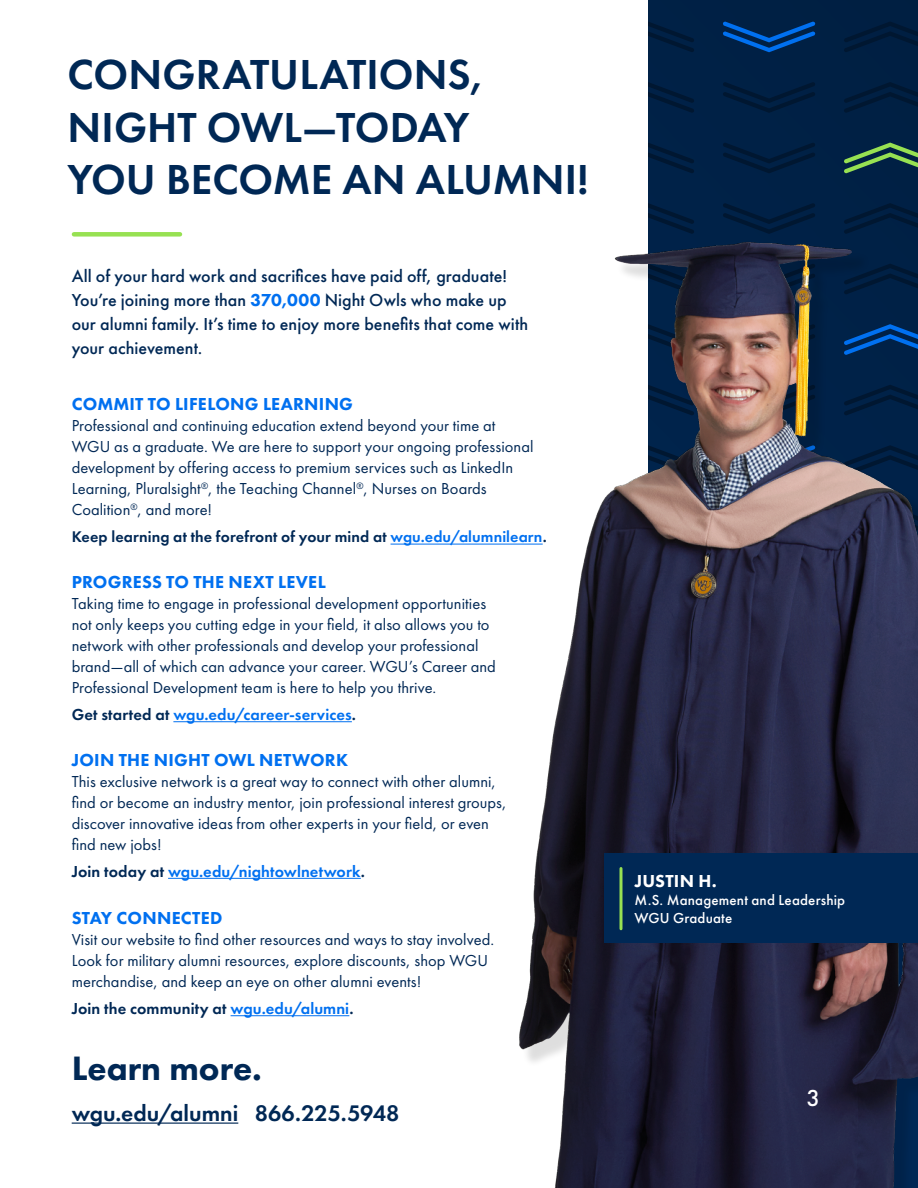
<style>
.page{position:relative;width:918px;height:1188px;background:#fff}
.page>*{position:absolute;margin:0;border:0;box-sizing:border-box;transform-origin:0 0}
.t1{font:600 43.5px/52.2px "Futura PT";color:#002855}
.t2{font:800 35.1px "Futura PT";color:#002855}
.t3{font:500 24px "Futura PT";color:#fff}
.t4{font:600 23.4px "Futura PT";color:#002855}
.t5{font:500 18px/24px "Futura PT";color:#002855}
.t6{font:800 18px "Futura PT";letter-spacing:.015em;color:#0070f0}
.t7{font:800 18px "Futura PT";letter-spacing:.015em;color:#fff}
.t8{font:16.5px/21px "Futura PT";letter-spacing:.005em;color:#002855}
.t9{font:600 16.5px "Futura PT";letter-spacing:.005em;color:#0070f0}
.t10{font:600 16.5px "Futura PT";letter-spacing:.005em;color:#002855}
.t11{font:600 16.05px "Futura PT";letter-spacing:.005em;color:#002855}
.t12{font:500 15px/18px "Futura PT";letter-spacing:.01em;color:#fff}
.s1{font-weight:800;color:#0070f0}
.s2{color:#0070f0}
.s3{color:#002855}
</style>
<div class="page">
<div style="left:648px;top:0;width:270px;height:699px;background:#002044"></div>
<svg style="left:863px;top:22px;width:54px;height:10px"></svg>
<svg style="left:648px;top:22px;width:27px;height:10px"></svg>
<svg style="left:723px;top:21px;width:92px;height:11px"></svg>
<div style="left:74px;top:232px;width:106px;height:5px;background:#97e152"></div>
<hr style="left:72px;top:1123px;width:166px;height:1px;background:#002855">
<img style="left:245px;top:32px;width:673px;height:1156px">
<hr style="left:391px;top:544px;width:152px;height:1px;background:#0070f0">
<hr style="left:173px;top:721px;width:179px;height:1px;background:#0070f0">
<hr style="left:168px;top:878px;width:193px;height:1px;background:#0070f0">
<hr style="left:231px;top:1015px;width:118px;height:1px;background:#0070f0">
<div style="left:604px;top:853px;width:314px;height:90px;background:#002855"></div>
<hr style="left:620px;top:868px;width:2px;height:61px;background:#97e152">
<h1 class="t1" style="left:67px;top:48px;width:523px">CONGRATULATIONS,<br>NIGHT OWL—TODAY<br>YOU BECOME AN ALUMNI!</h1>
<p class="t5" style="left:72px;top:264px;width:458px">All of your hard work and sacrifices have paid off, graduate!<br>You’re joining more than <span class="s1">370,000</span> Night Owls who make up our alumni family. It’s time to enjoy more benefits that come with your achievement.</p>
<p class="t6" style="left:72px;top:393px;width:283px">COMMIT TO LIFELONG LEARNING</p>
<p class="t8" style="left:72px;top:415px;width:463px">Professional and continuing education extend beyond your time at WGU as a graduate. We are here to support your ongoing professional development by offering access to premium services such as LinkedIn Learning, Pluralsight<sup>®</sup>, the Teaching Channel<sup>®</sup>, Nurses on Boards Coalition<sup>®</sup>, and more!</p>
<p class="t11" style="left:72px;top:527px;width:477px">Keep learning at the forefront of your mind at <span class="s2">wgu.edu/alumnilearn</span>.</p>
<p class="t6" style="left:72px;top:571px;width:255px">PROGRESS TO THE NEXT LEVEL</p>
<p class="t8" style="left:72px;top:593px;width:426px">Taking time to engage in professional development opportunities not only keeps you cutting edge in your field, it also allows you to network with other professionals and develop your professional brand—all of which can advance your career. WGU’s Career and Professional Development team is here to help you thrive.</p>
<p class="t9" style="left:72px;top:704px;width:286px"><span class="s3">Get started at</span> wgu.edu/career-services<span class="s3">.</span></p>
<p class="t6" style="left:72px;top:748px;width:278px">JOIN THE NIGHT OWL NETWORK</p>
<p class="t8" style="left:72px;top:771px;width:437px">This exclusive network is a great way to connect with other alumni, find or become an industry mentor, join professional interest groups, discover innovative ideas from other experts in your field, or even find new jobs!</p>
<p class="t9" style="left:72px;top:861px;width:295px"><span class="s3">Join today at</span> wgu.edu/nightowlnetwork<span class="s3">.</span></p>
<p class="t6" style="left:72px;top:907px;width:152px">STAY CONNECTED</p>
<p class="t8" style="left:72px;top:929px;width:422px">Visit our website to find other resources and ways to stay involved.<br>Look for military alumni resources, explore discounts, shop WGU merchandise, and keep an eye on other alumni events!</p>
<p class="t10" style="left:72px;top:998px;width:283px">Join the community at <span class="s2">wgu.edu/alumni</span>.</p>
<h2 class="t2" style="left:72px;top:1046px;width:192px">Learn more.</h2>
<h3 class="t4" style="left:72px;top:1098px;width:329px">wgu.edu/alumni 866.225.5948</h3>
<p class="t7" style="left:635px;top:869px;width:83px">JUSTIN H.</p>
<p class="t12" style="left:635px;top:891px;width:212px">M.S. Management and Leadership<br>WGU Graduate</p>
<h3 class="t3" style="left:806px;top:1083px;width:15px">3</h3>
</div>
